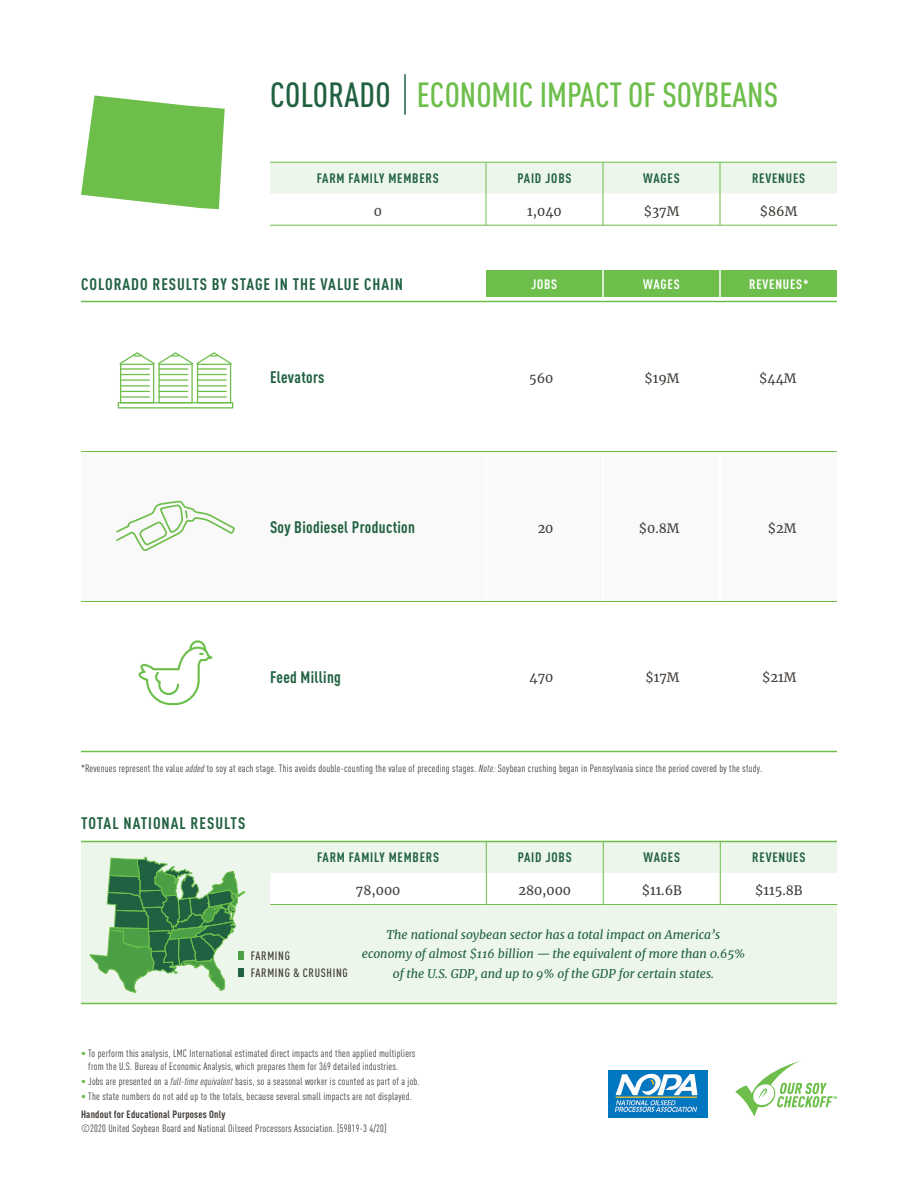
<style>
.page{position:relative;width:918px;height:1188px;background:#fff}
.page>*{position:absolute;margin:0;border:0;box-sizing:border-box;transform-origin:0 0}
.t1{font:500 condensed 34.5px "DINOT";color:#6dbe4b}
.t2{font:700 condensed 16.5px "DINOT";letter-spacing:.06em;color:#206141}
.t3{font:700 condensed 16.5px "DINOT";letter-spacing:.03em;color:#206141}
.t4{font:700 condensed 13.5px "DINOT";letter-spacing:.06em;color:#206141}
.t5{font:700 condensed 13.5px "DINOT";letter-spacing:.06em;color:#fff}
.t6{font:12.75px "Merriweather";color:#3e3935}
.Body_Copy{font:italic 12px/19.5px "Merriweather";color:#206141;text-align:center}
.Map_Legend{font:500 condensed 12px "DINOT";letter-spacing:.06em;color:#3e3935}
.Legal{font:condensed 10.5px/13.5px "DINOT";letter-spacing:.02em;color:#3e3935}
.Legal-2{font:700 condensed 10.5px "DINOT";letter-spacing:.02em;color:#3e3935}
.s1{color:#206141}
.s2{font-style:italic}
.s3{color:#6dbe4b}
</style>
<div class="page">
<div style="left:81px;top:842px;width:756px;height:162px;background:#edf6ea"></div>
<svg style="left:486px;top:270px;width:351px;height:31px;background:#7fc662"></svg>
<hr style="left:81px;top:751px;width:189px;height:1px;background:#6dbe4b">
<hr style="left:270px;top:751px;width:216px;height:1px;background:#6dbe4b">
<hr style="left:486px;top:751px;width:117px;height:1px;background:#6dbe4b">
<hr style="left:603px;top:751px;width:117px;height:1px;background:#6dbe4b">
<hr style="left:720px;top:751px;width:117px;height:1px;background:#6dbe4b">
<hr style="left:81px;top:451px;width:189px;height:1px;background:#6dbe4b">
<hr style="left:270px;top:451px;width:216px;height:1px;background:#6dbe4b">
<hr style="left:486px;top:451px;width:117px;height:1px;background:#6dbe4b">
<hr style="left:603px;top:451px;width:117px;height:1px;background:#6dbe4b">
<hr style="left:720px;top:451px;width:117px;height:1px;background:#6dbe4b">
<hr style="left:81px;top:601px;width:189px;height:1px;background:#6dbe4b">
<hr style="left:270px;top:601px;width:216px;height:1px;background:#6dbe4b">
<hr style="left:486px;top:601px;width:117px;height:1px;background:#6dbe4b">
<hr style="left:603px;top:601px;width:117px;height:1px;background:#6dbe4b">
<hr style="left:720px;top:601px;width:117px;height:1px;background:#6dbe4b">
<hr style="left:81px;top:301px;width:189px;height:1px;background:#6dbe4b">
<hr style="left:270px;top:301px;width:216px;height:1px;background:#6dbe4b">
<hr style="left:486px;top:301px;width:117px;height:1px;background:#6dbe4b">
<hr style="left:603px;top:301px;width:117px;height:1px;background:#6dbe4b">
<hr style="left:720px;top:301px;width:117px;height:1px;background:#6dbe4b">
<div style="left:270px;top:163px;width:567px;height:31px;background:#edf6ea"></div>
<hr style="left:486px;top:162px;width:1px;height:32px;background:#6dbe4b">
<hr style="left:603px;top:162px;width:1px;height:32px;background:#6dbe4b">
<hr style="left:720px;top:162px;width:1px;height:32px;background:#6dbe4b">
<hr style="left:486px;top:194px;width:1px;height:31px;background:#6dbe4b">
<hr style="left:603px;top:194px;width:1px;height:31px;background:#6dbe4b">
<hr style="left:720px;top:194px;width:1px;height:31px;background:#6dbe4b">
<hr style="left:270px;top:162px;width:216px;height:1px;background:#6dbe4b">
<hr style="left:486px;top:162px;width:117px;height:1px;background:#6dbe4b">
<hr style="left:603px;top:162px;width:117px;height:1px;background:#6dbe4b">
<hr style="left:720px;top:162px;width:117px;height:1px;background:#6dbe4b">
<hr style="left:270px;top:225px;width:216px;height:1px;background:#6dbe4b">
<hr style="left:486px;top:225px;width:117px;height:1px;background:#6dbe4b">
<hr style="left:603px;top:225px;width:117px;height:1px;background:#6dbe4b">
<hr style="left:720px;top:225px;width:117px;height:1px;background:#6dbe4b">
<svg style="left:270px;top:842px;width:567px;height:62px"></svg>
<hr style="left:486px;top:842px;width:1px;height:31px;background:#6dbe4b">
<hr style="left:603px;top:842px;width:1px;height:31px;background:#6dbe4b">
<hr style="left:720px;top:842px;width:1px;height:31px;background:#6dbe4b">
<hr style="left:486px;top:873px;width:1px;height:31px;background:#6dbe4b">
<hr style="left:603px;top:873px;width:1px;height:31px;background:#6dbe4b">
<hr style="left:720px;top:873px;width:1px;height:31px;background:#6dbe4b">
<hr style="left:270px;top:904px;width:216px;height:1px;background:#6dbe4b">
<hr style="left:486px;top:904px;width:117px;height:1px;background:#6dbe4b">
<hr style="left:603px;top:904px;width:117px;height:1px;background:#6dbe4b">
<hr style="left:720px;top:904px;width:117px;height:1px;background:#6dbe4b">
<hr style="left:81px;top:1003px;width:756px;height:1px;background:#6dbe4b">
<svg style="left:90px;top:857px;width:155px;height:148px"></svg>
<hr style="left:404px;top:74px;width:2px;height:41px;background:#206141">
<svg style="left:81px;top:95px;width:144px;height:114px"></svg>
<hr style="left:81px;top:841px;width:756px;height:1px;background:#6dbe4b">
<svg style="left:139px;top:640px;width:73px;height:65px"></svg>
<svg style="left:735px;top:1060px;width:102px;height:57px"></svg>
<img style="left:609px;top:1070px;width:99px;height:48px">
<svg style="left:119px;top:352px;width:113px;height:50px"></svg>
<div style="left:118px;top:402px;width:115px;height:6px;border:1px solid #6dbe4b"></div>
<svg style="left:116px;top:501px;width:119px;height:50px"></svg>
<div style="left:238px;top:952px;width:6px;height:8px;background:#4b9f45"></div>
<div style="left:238px;top:968px;width:6px;height:9px;background:#206141"></div>
<h1 class="t1" style="left:270px;top:75px;width:510px"><span class="s1">COLORADO</span> ECONOMIC IMPACT OF SOYBEANS</h1>
<p class="t4" style="left:317px;top:170px;width:123px">FARM FAMILY MEMBERS</p>
<p class="t4" style="left:518px;top:170px;width:55px">PAID JOBS</p>
<p class="t4" style="left:643px;top:170px;width:38px">WAGES</p>
<p class="t4" style="left:752px;top:170px;width:55px">REVENUES</p>
<p class="t6" style="left:374px;top:202px;width:10px">0</p>
<p class="t6" style="left:527px;top:202px;width:36px">1,040</p>
<p class="t6" style="left:644px;top:202px;width:37px">$37M</p>
<p class="t6" style="left:760px;top:202px;width:39px">$86M</p>
<h2 class="t2" style="left:81px;top:274px;width:324px">COLORADO RESULTS BY STAGE IN THE VALUE CHAIN</h2>
<p class="t5" style="left:531px;top:276px;width:28px">JOBS</p>
<p class="t5" style="left:643px;top:276px;width:38px">WAGES</p>
<p class="t5" style="left:749px;top:276px;width:61px">REVENUES*</p>
<p class="t3" style="left:270px;top:367px;width:56px">Elevators</p>
<p class="t6" style="left:529px;top:370px;width:26px">560</p>
<p class="t6" style="left:644px;top:370px;width:37px">$19M</p>
<p class="t6" style="left:759px;top:370px;width:39px">$44M</p>
<p class="t3" style="left:270px;top:517px;width:147px">Soy Biodiesel Production</p>
<p class="t6" style="left:538px;top:519px;width:17px">20</p>
<p class="t6" style="left:639px;top:519px;width:42px">$0.8M</p>
<p class="t6" style="left:768px;top:519px;width:30px">$2M</p>
<p class="t3" style="left:270px;top:667px;width:72px">Feed Milling</p>
<p class="t6" style="left:530px;top:669px;width:25px">470</p>
<p class="t6" style="left:645px;top:669px;width:36px">$17M</p>
<p class="t6" style="left:762px;top:669px;width:36px">$21M</p>
<p class="Legal" style="left:81px;top:761px;width:683px">*Revenues represent the value <span class="s2">added</span> to soy at each stage. This avoids double-counting the value of preceding stages. <span class="s2">Note:</span> Soybean crushing began in Pennsylvania since the period covered by the study.</p>
<h2 class="t2" style="left:81px;top:813px;width:166px">TOTAL NATIONAL RESULTS</h2>
<p class="t4" style="left:317px;top:849px;width:123px">FARM FAMILY MEMBERS</p>
<p class="t4" style="left:518px;top:849px;width:55px">PAID JOBS</p>
<p class="t4" style="left:644px;top:849px;width:38px">WAGES</p>
<p class="t4" style="left:752px;top:849px;width:55px">REVENUES</p>
<p class="t6" style="left:356px;top:881px;width:46px">78,000</p>
<p class="t6" style="left:518px;top:881px;width:54px">280,000</p>
<p class="t6" style="left:642px;top:881px;width:42px">$11.6B</p>
<p class="t6" style="left:755px;top:881px;width:49px">$115.8B</p>
<p class="Map_Legend" style="left:251px;top:949px;width:41px">FARMING</p>
<p class="Map_Legend" style="left:251px;top:965px;width:98px">FARMING &amp; CRUSHING</p>
<p class="Body_Copy" style="left:362px;top:924px;width:385px">The national soybean sector has a total impact on America’s economy of almost $116 billion — the equivalent of more than 0.65% of the U.S. GDP, and up to 9% of the GDP for certain states.</p>
<p class="Legal" style="left:88px;top:1046px;width:329px;text-indent:-7px"><span class="s3">•</span> To perform this analysis, LMC International estimated direct impacts and then applied multipliers from the U.S. Bureau of Economic Analysis, which prepares them for 369 detailed industries.</p>
<p class="Legal" style="left:81px;top:1075px;width:340px"><span class="s3">•</span> Jobs are presented on a <span class="s2">full-time equivalent</span> basis, so a seasonal worker is counted as part of a job.</p>
<p class="Legal" style="left:81px;top:1090px;width:332px"><span class="s3">•</span> The state numbers do not add up to the totals, because several small impacts are not displayed.</p>
<p class="Legal-2" style="left:81px;top:1108px;width:146px">Handout for Educational Purposes Only</p>
<p class="Legal" style="left:81px;top:1121px;width:307px">©2020 United Soybean Board and National Oilseed Processors Association. [59819-3 4/20]</p>
</div>
